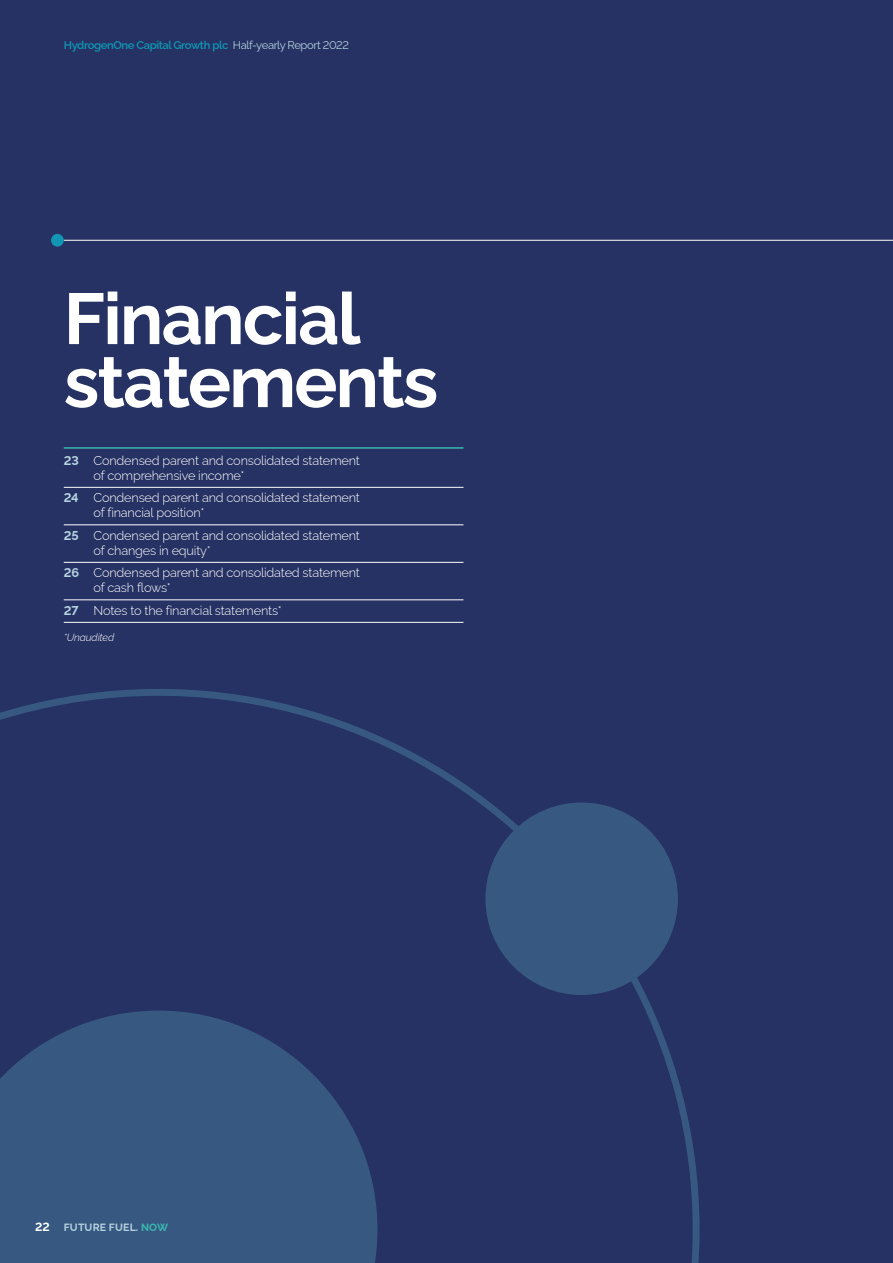
<style>
.page{position:relative;width:893px;height:1263px;background:#253263}
.page>*{position:absolute;margin:0;border:0;box-sizing:border-box;transform-origin:0 0}
.t1{font:700 72px/63px "Raleway";letter-spacing:-.025em;color:#fff}
.t2{font:300 12.75px/15px "Raleway";letter-spacing:-.015em;color:#fff}
.t3{font:700 12px "Raleway";color:#fff}
.t4{font:600 11.25px "Raleway";letter-spacing:-.035em;color:#1196b4}
.t5{font:700 10.5px "Raleway";letter-spacing:.015em;color:#b6d2e0}
.t6{font:italic 300 10.5px "Raleway";letter-spacing:-.015em;color:#fff}
.s1{font-weight:400;color:#b6d2e0}
.s2{font-weight:700;color:#b6d2e0}
.s3{color:#39b8b1}
</style>
<div class="page">
<svg style="left:678px;top:1080px;width:21px;height:183px"></svg>
<svg style="left:0;top:689px;width:489px;height:113px"></svg>
<svg style="left:0;top:802px;width:678px;height:461px"></svg>
<hr style="left:64px;top:447px;width:399px;height:2px;background:#39b8b1">
<hr style="left:64px;top:487px;width:399px;height:1px;background:#fff">
<hr style="left:64px;top:525px;width:399px;height:1px;background:#fff">
<hr style="left:64px;top:562px;width:399px;height:1px;background:#fff">
<hr style="left:64px;top:600px;width:399px;height:1px;background:#fff">
<hr style="left:64px;top:622px;width:399px;height:1px;background:#fff">
<hr style="left:64px;top:240px;width:829px;height:1px;background:#fff">
<div style="left:51px;top:234px;width:13px;height:13px;background:#1196b4;border-radius:50%"></div>
<p class="t4" style="left:64px;top:38px;width:287px">HydrogenOne Capital Growth plc <span class="s1">Half-yearly Report 2022</span></p>
<p class="t1" style="left:64px;top:287px;width:376px">Financial statements</p>
<p class="t2" style="left:94px;top:453px;width:268px;text-indent:-30px"><span class="s2">23</span> Condensed parent and consolidated statement of comprehensive income*</p>
<p class="t2" style="left:94px;top:490px;width:268px;text-indent:-30px"><span class="s2">24</span> Condensed parent and consolidated statement of financial position*</p>
<p class="t2" style="left:94px;top:528px;width:268px;text-indent:-30px"><span class="s2">25</span> Condensed parent and consolidated statement of changes in equity*</p>
<p class="t2" style="left:94px;top:565px;width:268px;text-indent:-30px"><span class="s2">26</span> Condensed parent and consolidated statement of cash flows*</p>
<p class="t2" style="left:64px;top:603px;width:220px"><span class="s2">27</span> Notes to the financial statements*</p>
<p class="t6" style="left:64px;top:631px;width:52px">*Unaudited</p>
<p class="t3" style="left:35px;top:1220px;width:16px">22</p>
<p class="t5" style="left:64px;top:1221px;width:106px">FUTURE FUEL. <span class="s3">NOW</span></p>
</div>
